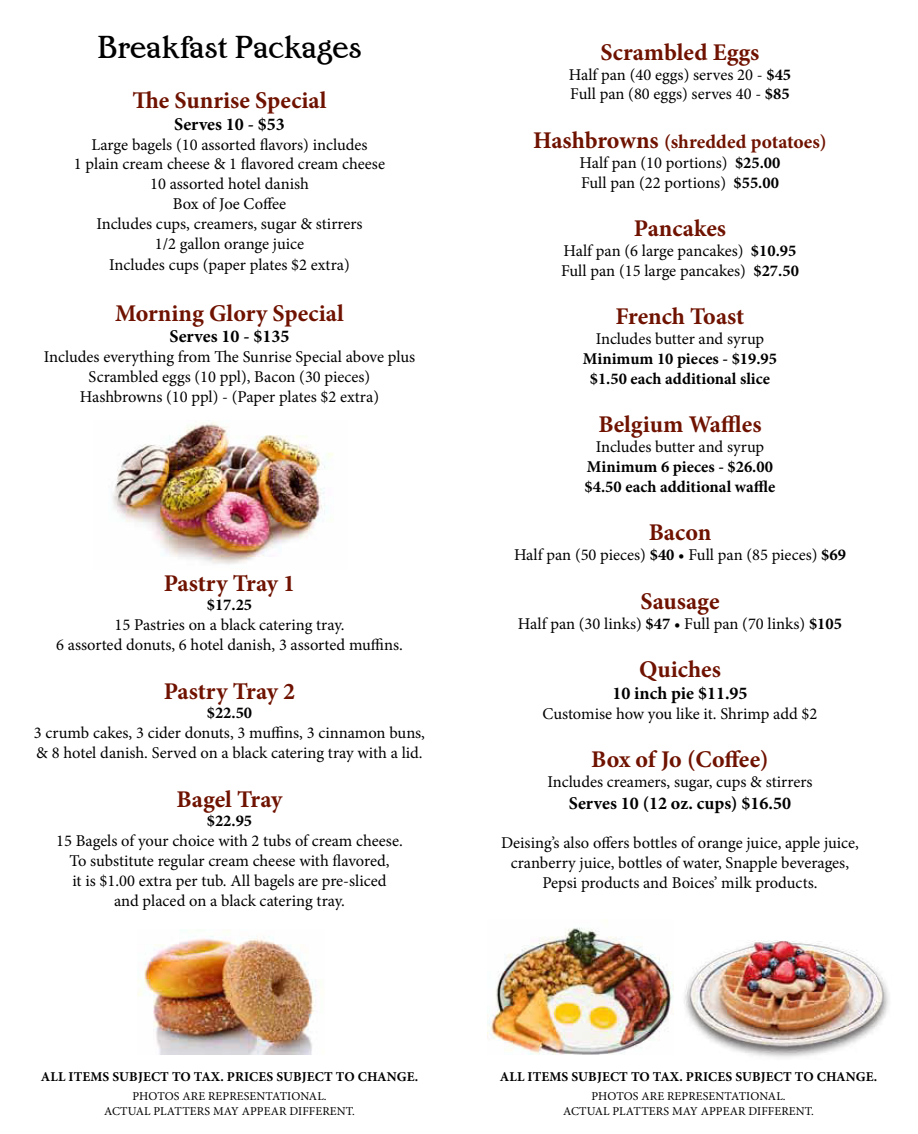
<style>
.page{position:relative;width:918px;height:1134px;background:#fff}
.page>*{position:absolute;margin:0;border:0;box-sizing:border-box;transform-origin:0 0}
.t1{font:33px "Edwardian Medium Let Plain";color:#000}
.t2{font:700 24px "Minion Pro";color:#6f1200}
.t3{font:700 19.5px "Minion Pro";color:#6f1200}
.t4{font:700 18px "Minion Pro";color:#000}
.t5{font:16.5px/19.8px "Minion Pro";color:#000;text-align:center}
.t6{font:700 16.5px/19.8px "Minion Pro";color:#000;text-align:center}
.t7{font:700 13.5px "Minion Pro";letter-spacing:.01em;color:#000}
.t8{font:12px "Minion Pro";letter-spacing:.01em;color:#000}
.s1{font-weight:700}
.s2{font-size:24px}
</style>
<div class="page">
<img style="left:684px;top:941px;width:205px;height:117px">
<img style="left:112px;top:420px;width:222px;height:144px">
<img style="left:138px;top:931px;width:184px;height:123px">
<img style="left:487px;top:927px;width:187px;height:128px">
<h1 class="t1" style="left:97px;top:29px;width:266px">Breakfast Packages</h1>
<h2 class="t2" style="left:132px;top:84px;width:196px">The Sunrise Special</h2>
<p class="t4" style="left:174px;top:111px;width:112px">Serves 10 - $53</p>
<p class="t5" style="left:74px;top:135px;width:313px">Large bagels (10 assorted flavors) includes<br>1 plain cream cheese &amp; 1 flavored cream cheese<br>10 assorted hotel danish<br>Box of Joe Coffee<br>Includes cups, creamers, sugar &amp; stirrers<br>1/2 gallon orange juice</p>
<p class="t5" style="left:109px;top:255px;width:242px">Includes cups (paper plates $2 extra)</p>
<h2 class="t2" style="left:115px;top:296px;width:230px">Morning Glory Special</h2>
<p class="t4" style="left:170px;top:324px;width:121px">Serves 10 - $135</p>
<p class="t5" style="left:44px;top:347px;width:373px">Includes everything from The Sunrise Special above plus<br>Scrambled eggs (10 ppl), Bacon (30 pieces)<br>Hashbrowns (10 ppl) - (Paper plates $2 extra)</p>
<h2 class="t2" style="left:164px;top:566px;width:133px">Pastry Tray 1</h2>
<p class="t6" style="left:207px;top:595px;width:47px">$17.25</p>
<p class="t5" style="left:56px;top:615px;width:348px">15 Pastries on a black catering tray.<br>6 assorted donuts, 6 hotel danish, 3 assorted muffins.</p>
<h2 class="t2" style="left:164px;top:674px;width:133px">Pastry Tray 2</h2>
<p class="t6" style="left:207px;top:703px;width:47px">$22.50</p>
<p class="t5" style="left:34px;top:723px;width:393px;text-align:left">3 crumb cakes, 3 cider donuts, 3 muffins, 3 cinnamon buns, &amp; 8 hotel danish. Served on a black catering tray with a lid.</p>
<h2 class="t2" style="left:177px;top:782px;width:107px">Bagel Tray</h2>
<p class="t6" style="left:207px;top:811px;width:47px">$22.95</p>
<p class="t5" style="left:56px;top:831px;width:348px">15 Bagels of your choice with 2 tubs of cream cheese.<br>To substitute regular cream cheese with flavored,<br>it is $1.00 extra per tub. All bagels are pre-sliced<br>and placed on a black catering tray.</p>
<p class="t7" style="left:41px;top:1067px;width:43px">All items</p>
<p class="t7" style="left:113px;top:1067px;width:26px">subject</p>
<p class="t7" style="left:172px;top:1067px;width:86px">to tax. Prices</p>
<p class="t7" style="left:276px;top:1067px;width:26px">subject</p>
<p class="t7" style="left:336px;top:1067px;width:33px">tocha</p>
<p class="t7" style="left:387px;top:1067px;width:33px">nge.</p>
<p class="t8" style="left:132px;top:1089px;width:141px">Photos are representati</p>
<p class="t8" style="left:291px;top:1089px;width:37px">onal.</p>
<p class="t8" style="left:104px;top:1103px;width:58px">Actual platt</p>
<p class="t8" style="left:190px;top:1103px;width:107px">ers may appear diff</p>
<p class="t8" style="left:315px;top:1103px;width:41px">erent.</p>
<h2 class="t2" style="left:600px;top:35px;width:161px">Scrambled Eggs</h2>
<p class="t5" style="left:569px;top:65px;width:224px;text-align:left">Half pan (40 eggs) serves 20 - <span class="s1">$45<br></span>Full pan (80 eggs) serves 40 - <span class="s1">$85</span></p>
<p class="t3" style="left:533px;top:128px;width:295px"><span class="s2">Hashbrowns</span> (shredded potatoes)</p>
<p class="t5" style="left:580px;top:153px;width:202px;text-align:left">Half pan (10 portions) <span class="s1">$25.00<br></span>Full pan (22 portions) <span class="s1">$55.00</span></p>
<h2 class="t2" style="left:634px;top:212px;width:94px">Pancakes</h2>
<p class="t5" style="left:561px;top:241px;width:239px;text-align:left">Half pan (6 large pancakes) <span class="s1">$10.95<br></span>Full pan (15 large pancakes) <span class="s1">$27.50</span></p>
<h2 class="t2" style="left:616px;top:300px;width:130px">French Toast</h2>
<p class="t5" style="left:596px;top:329px;width:170px">Includes butter and syrup</p>
<p class="t6" style="left:583px;top:349px;width:196px">Minimum 10 pieces - $19.95 $1.50 each additional slice</p>
<h2 class="t2" style="left:598px;top:408px;width:165px">Belgium Waffles</h2>
<p class="t5" style="left:596px;top:437px;width:170px">Includes butter and syrup</p>
<p class="t6" style="left:585px;top:457px;width:192px;text-align:left">Minimum 6 pieces - $26.00 $4.50 each additional waffle</p>
<h2 class="t2" style="left:649px;top:516px;width:64px">Bacon</h2>
<p class="t5" style="left:514px;top:545px;width:333px">Half pan (50 pieces) <span class="s1">$40</span> • Full pan (85 pieces) <span class="s1">$69</span></p>
<h2 class="t2" style="left:640px;top:584px;width:81px">Sausage</h2>
<p class="t5" style="left:518px;top:614px;width:326px">Half pan (30 links) <span class="s1">$47</span> • Full pan (70 links) <span class="s1">$105</span></p>
<h2 class="t2" style="left:639px;top:653px;width:83px">Quiches</h2>
<p class="t4" style="left:612px;top:680px;width:137px">10 inch pie $11.95</p>
<p class="t5" style="left:543px;top:704px;width:276px">Customise how you like it. Shrimp add $2</p>
<h2 class="t2" style="left:591px;top:743px;width:179px">Box of Jo (Coffee)</h2>
<p class="t5" style="left:547px;top:772px;width:267px">Includes creamers, sugar, cups &amp; stirrers</p>
<p class="t4" style="left:569px;top:790px;width:224px">Serves 10 (12 oz. cups) $16.50</p>
<p class="t5" style="left:501px;top:833px;width:359px">Deising’s also offers bottles of orange juice, apple juice, cranberry juice, bottles of water, Snapple beverages,<br>Pepsi products and Boices’ milk products.</p>
<p class="t7" style="left:500px;top:1067px;width:43px">All items</p>
<p class="t7" style="left:572px;top:1067px;width:26px">subject</p>
<p class="t7" style="left:631px;top:1067px;width:86px">to tax. Prices</p>
<p class="t7" style="left:735px;top:1067px;width:26px">subject</p>
<p class="t7" style="left:795px;top:1067px;width:33px">tocha</p>
<p class="t7" style="left:846px;top:1067px;width:33px">nge.</p>
<p class="t8" style="left:591px;top:1089px;width:141px">Photos are representati</p>
<p class="t8" style="left:750px;top:1089px;width:37px">onal.</p>
<p class="t8" style="left:563px;top:1103px;width:58px">Actual platt</p>
<p class="t8" style="left:649px;top:1103px;width:107px">ers may appear diff</p>
<p class="t8" style="left:774px;top:1103px;width:41px">erent.</p>
</div>
